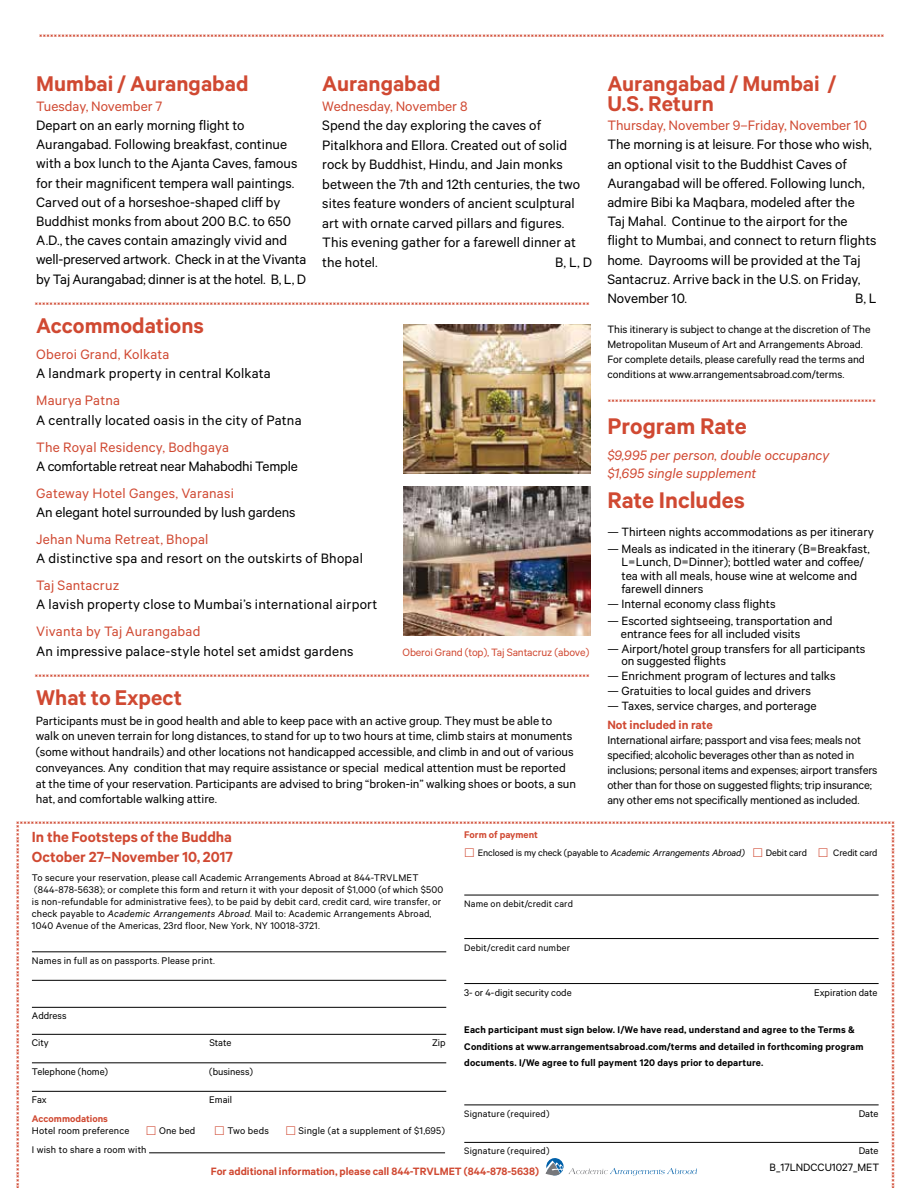
<style>
.page{position:relative;width:912px;height:1188px;background:#fff}
.page>*{position:absolute;margin:0;border:0;box-sizing:border-box;transform-origin:0 0}
.t1{font:600 25.5px "The Met Sans";color:#d04932}
.t2{font:600 24px/19.5px "The Met Sans";color:#d04932}
.t3{font:600 16.5px/19.5px "The Met Sans";color:#d04932}
.t4{font:15.3px/19.2px "The Met Sans";color:#000}
.t5{font:15.3px "The Met Sans";letter-spacing:.01em;color:#d04932}
.t6{font:italic 15.3px/18px "The Met Sans";color:#d04932}
.t7{font:13.5px/15.8px "The Met Sans";color:#000}
.t8{font:600 13.5px "The Met Sans";color:#d04932}
.t9{font:12.75px/15px "The Met Sans";letter-spacing:-.01em;color:#000}
.t10{font:12px/15px "The Met Sans";color:#000}
.t11{font:600 12px "The Met Sans";color:#d04932}
.t12{font:12px "The Met Sans";letter-spacing:-.01em;color:#d04932}
.t13{font:10.8px/12px "The Met Sans";letter-spacing:.015em;color:#000}
.t14{font:600 10.8px/16.2px "The Met Sans";letter-spacing:.015em;color:#000}
.t15{font:600 10.8px "The Met Sans";color:#d04932}
.t16{font:10.5px "The Met Sans";letter-spacing:.015em;color:#000}
.t17{font:10.5px "The Met Sans";letter-spacing:-.01em;color:#000}
.s1{font-style:italic}
</style>
<div class="page">
<img style="left:403px;top:487px;width:187px;height:148px">
<img style="left:403px;top:325px;width:187px;height:148px">
<svg style="left:31px;top:894px;width:848px;height:282px"></svg>
<h2 class="t2" style="left:36px;top:73px;width:214px">Mumbai / Aurangabad</h2>
<p class="t5" style="left:36px;top:97px;width:127px">Tuesday, November 7</p>
<p class="t4" style="left:36px;top:115px;width:272px">Depart on an early morning flight to Aurangabad. Following breakfast, continue with a box lunch to the Ajanta Caves, famous for their magnificent tempera wall paintings.<br>Carved out of a horseshoe-shaped cliff by Buddhist monks from about 200 B.C. to 650<br>A.D., the caves contain amazingly vivid and well-preserved artwork. Check in at the Vivanta by Taj Aurangabad; dinner is at the hotel. B, L, D</p>
<h2 class="t2" style="left:36px;top:315px;width:169px">Accommodations</h2>
<h2 class="t2" style="left:322px;top:73px;width:120px">Aurangabad</h2>
<p class="t5" style="left:322px;top:97px;width:147px">Wednesday, November 8</p>
<p class="t4" style="left:322px;top:115px;width:259px">Spend the day exploring the caves of Pitalkhora and Ellora. Created out of solid rock by Buddhist, Hindu, and Jain monks between the 7th and 12th centuries, the two sites feature wonders of ancient sculptural art with ornate carved pillars and figures.<br>This evening gather for a farewell dinner at the hotel.</p>
<p class="t4" style="left:555px;top:252px;width:38px">B, L, D</p>
<p class="t5" style="left:36px;top:346px;width:135px">Oberoi Grand, Kolkata</p>
<p class="t4" style="left:36px;top:364px;width:236px">A landmark property in central Kolkata</p>
<p class="t5" style="left:36px;top:392px;width:85px">Maurya Patna</p>
<p class="t4" style="left:36px;top:410px;width:267px">A centrally located oasis in the city of Patna</p>
<p class="t5" style="left:36px;top:438px;width:194px">The Royal Residency, Bodhgaya</p>
<p class="t4" style="left:36px;top:456px;width:263px">A comfortable retreat near Mahabodhi Temple</p>
<p class="t5" style="left:36px;top:484px;width:199px">Gateway Hotel Ganges, Varanasi</p>
<p class="t4" style="left:36px;top:502px;width:261px">An elegant hotel surrounded by lush gardens</p>
<p class="t5" style="left:36px;top:530px;width:174px">Jehan Numa Retreat, Bhopal</p>
<p class="t4" style="left:36px;top:549px;width:328px">A distinctive spa and resort on the outskirts of Bhopal</p>
<p class="t5" style="left:36px;top:577px;width:85px">Taj Santacruz</p>
<p class="t4" style="left:36px;top:595px;width:342px">A lavish property close to Mumbai’s international airport</p>
<p class="t5" style="left:36px;top:623px;width:166px">Vivanta by Taj Aurangabad</p>
<p class="t4" style="left:36px;top:641px;width:319px">An impressive palace-style hotel set amidst gardens</p>
<h2 class="t2" style="left:36px;top:688px;width:147px">What to Expect</h2>
<p class="t12" style="left:402px;top:645px;width:188px">Oberoi Grand (top), Taj Santacruz (above)</p>
<p class="t7" style="left:36px;top:712px;width:541px">Participants must be in good health and able to keep pace with an active group. They must be able to walk on uneven terrain for long distances, to stand for up to two hours at time, climb stairs at monuments (some without handrails) and other locations not handicapped accessible, and climb in and out of various conveyances. Any condition that may require assistance or special medical attention must be reported at the time of your reservation. Participants are advised to bring “broken-in” walking shoes or boots, a sun hat, and comfortable walking attire.</p>
<h2 class="t2" style="left:607px;top:73px;width:231px">Aurangabad / Mumbai /<br>U.S. Return</h2>
<p class="t5" style="left:607px;top:117px;width:261px">Thursday, November 9–Friday, November 10</p>
<p class="t4" style="left:607px;top:135px;width:270px">The morning is at leisure. For those who wish, an optional visit to the Buddhist Caves of Aurangabad will be offered. Following lunch, admire Bibi ka Maqbara, modeled after the<br>Taj Mahal. Continue to the airport for the flight to Mumbai, and connect to return flights home. Dayrooms will be provided at the Taj Santacruz. Arrive back in the U.S. on Friday, November 10.</p>
<p class="t4" style="left:854px;top:288px;width:23px">B, L</p>
<p class="t10" style="left:607px;top:322px;width:265px">This itinerary is subject to change at the discretion of The Metropolitan Museum of Art and Arrangements Abroad.<br>For complete details, please carefully read the terms and conditions at www.arrangementsabroad.com/terms.</p>
<h1 class="t1" style="left:607px;top:410px;width:141px">Program Rate</h1>
<p class="t6" style="left:607px;top:446px;width:223px">$9,995 per person, double occupancy $1,695 single supplement</p>
<h1 class="t1" style="left:607px;top:485px;width:139px">Rate Includes</h1>
<p class="t7" style="left:607px;top:524px;width:268px">— Thirteen nights accommodations as per itinerary</p>
<p class="t7" style="left:621px;top:542px;width:249px;line-height:13.5px;text-indent:-14px">— Meals as indicated in the itinerary (B=Breakfast, L=Lunch, D=Dinner); bottled water and coffee/ tea with all meals, house wine at welcome and farewell dinners</p>
<p class="t7" style="left:607px;top:596px;width:170px">— Internal economy class flights</p>
<p class="t7" style="left:620px;top:613px;width:213px;line-height:13.5px;text-indent:-14px">— Escorted sightseeing, transportation and entrance fees for all included visits</p>
<p class="t7" style="left:621px;top:643px;width:245px;line-height:12px;text-indent:-14px">— Airport/hotel group transfers for all participants on suggested flights</p>
<p class="t7" style="left:607px;top:668px;width:230px">— Enrichment program of lectures and talks</p>
<p class="t7" style="left:607px;top:683px;width:205px">— Gratuities to local guides and drivers</p>
<p class="t7" style="left:607px;top:698px;width:211px">— Taxes, service charges, and porterage</p>
<p class="t8" style="left:607px;top:717px;width:107px">Not included in rate</p>
<p class="t9" style="left:607px;top:732px;width:272px">International airfare; passport and visa fees; meals not specified; alcoholic beverages other than as noted in inclusions; personal items and expenses; airport transfers other than for those on suggested flights; trip insurance; any other ems not specifically mentioned as included.</p>
<p class="t3" style="left:32px;top:827px;width:203px">In the Footsteps of the Buddha<br>October 27–November 10, 2017</p>
<p class="t13" style="left:32px;top:872px;width:412px">To secure your reservation, please call Academic Arrangements Abroad at 844-TRVLMET (844-878-5638); or complete this form and return it with your deposit of $1,000 (of which $500 is non-refundable for administrative fees), to be paid by debit card, credit card, wire transfer, or check payable to <span class="s1">Academic Arrangements Abroad</span>. Mail to: Academic Arrangements Abroad<span class="s1">, </span>1040 Avenue of the Americas, 23rd floor, New York, NY 10018-3721.</p>
<p class="t13" style="left:32px;top:954px;width:184px">Names in full as on passports. Please print.</p>
<p class="t13" style="left:32px;top:1010px;width:36px">Address</p>
<p class="t13" style="left:32px;top:1037px;width:18px">City</p>
<p class="t13" style="left:209px;top:1037px;width:24px">State</p>
<p class="t13" style="left:432px;top:1037px;width:15px">Zip</p>
<p class="t13" style="left:32px;top:1065px;width:78px">Telephone (home)</p>
<p class="t13" style="left:209px;top:1065px;width:45px">(business)</p>
<p class="t13" style="left:32px;top:1094px;width:16px">Fax</p>
<p class="t13" style="left:209px;top:1094px;width:24px">Email</p>
<p class="t15" style="left:32px;top:1112px;width:77px">Accommodations</p>
<p class="t13" style="left:32px;top:1124px;width:99px">Hotel room preference</p>
<p class="t13" style="left:159px;top:1124px;width:38px">One bed</p>
<p class="t13" style="left:227px;top:1124px;width:43px">Two beds</p>
<p class="t13" style="left:298px;top:1124px;width:148px">Single (at a supplement of $1,695)</p>
<p class="t13" style="left:32px;top:1143px;width:116px">I wish to share a room with</p>
<p class="t15" style="left:464px;top:828px;width:75px">Form of payment</p>
<p class="t17" style="left:477px;top:847px;width:268px">Enclosed is my check (payable to <span class="s1">Academic Arrangements Abroad)</span></p>
<p class="t17" style="left:765px;top:847px;width:43px">Debit card</p>
<p class="t17" style="left:833px;top:847px;width:46px">Credit card</p>
<p class="t16" style="left:464px;top:898px;width:110px">Name on debit/credit card</p>
<p class="t16" style="left:464px;top:941px;width:107px">Debit/credit card number</p>
<p class="t13" style="left:464px;top:986px;width:109px">3- or 4-digit security code</p>
<p class="t13" style="left:813px;top:986px;width:65px">Expiration date</p>
<p class="t14" style="left:464px;top:1022px;width:401px">Each participant must sign below. I/We have read, understand and agree to the Terms &amp;<br>Conditions at www.arrangementsabroad.com/terms and detailed in forthcoming program documents. I/We agree to full payment 120 days prior to departure.</p>
<p class="t16" style="left:464px;top:1108px;width:87px">Signature (required)</p>
<p class="t13" style="left:858px;top:1107px;width:21px">Date</p>
<p class="t16" style="left:464px;top:1145px;width:87px">Signature (required)</p>
<p class="t13" style="left:858px;top:1145px;width:21px">Date</p>
<p class="t11" style="left:211px;top:1164px;width:329px">For additional information, please call 844-TRVLMET (844-878-5638)</p>
<p class="t10" style="left:769px;top:1159px;width:111px">B_17LNDCCU1027_MET</p>
</div>
